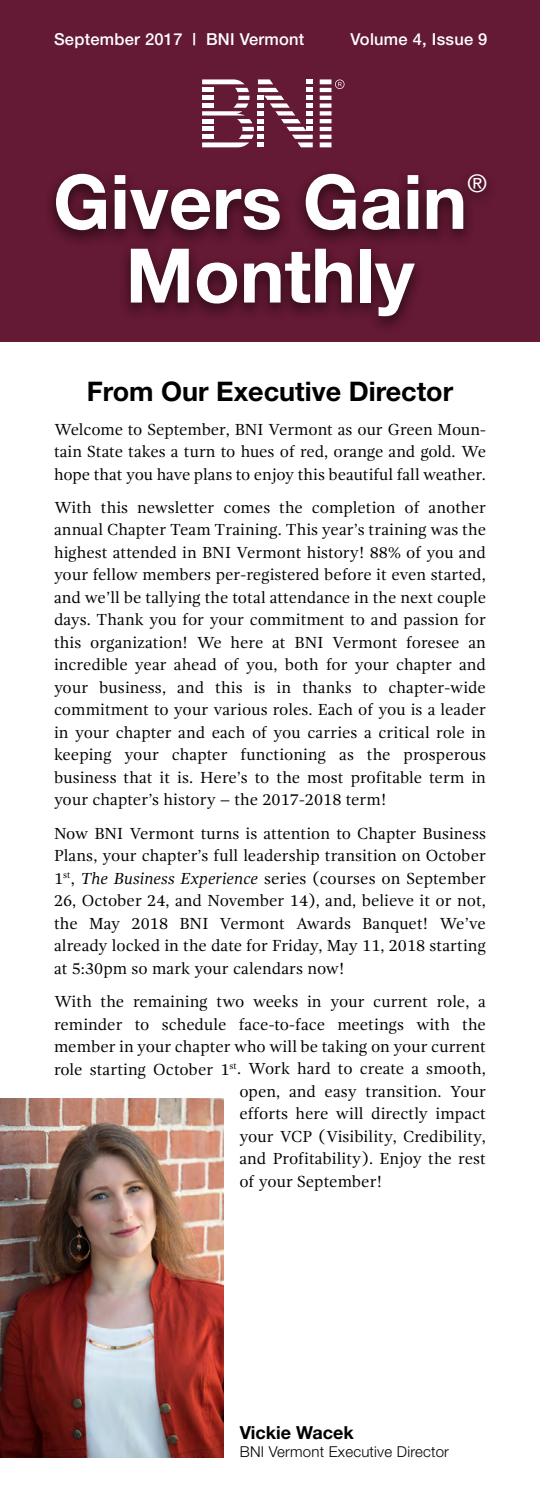
<style>
.page{position:relative;width:540px;height:1512px;background:#fff}
.page>*{position:absolute;margin:0;border:0;box-sizing:border-box;transform-origin:0 0}
.t1{font:700 75.3px "Helvetica Neue";color:#fff}
.t2{font:700 27px "Helvetica Neue";color:#000}
.t3{font:24.45px "Helvetica Neue";color:#fff}
.t4{font:700 18px "Helvetica Neue";color:#000}
.t5{font:16.5px/22.5px "Gandhi Serif";letter-spacing:.005em;color:#000;text-align:justify}
.t6{font:500 16.5px "Helvetica Neue";letter-spacing:.015em;color:#fff}
.t7{font:300 15px "Helvetica Neue";letter-spacing:.015em;color:#000}
.s1{font-style:italic}
</style>
<div class="page">
<div style="left:0;top:0;width:540px;height:341px;background:#641934"></div>
<div style="left:43px;top:167px;width:455px;height:167px;background:#000;opacity:.6"></div>
<svg style="left:320px;top:79px;width:25px;height:68px"></svg>
<svg style="left:202px;top:79px;width:111px;height:68px"></svg>
<img style="left:0;top:1098px;width:223px;height:360px">
<p class="t6" style="left:54px;top:30px;width:252px">September 2017 | BNI Vermont</p>
<p class="t6" style="left:351px;top:30px;width:138px">Volume 4, Issue 9</p>
<h1 class="t1" style="left:53px;top:155px;width:416px">Givers Gain</h1>
<h3 class="t3" style="left:467px;top:168px;width:21px">®</h3>
<h1 class="t1" style="left:126px;top:229px;width:290px">Monthly</h1>
<h2 class="t2" style="left:87px;top:375px;width:368px">From Our Executive Director</h2>
<p class="t5" style="left:54px;top:418px;width:434px">Welcome to September, BNI Vermont as our Green Moun&shy;tain State takes a turn to hues of red, orange and gold. We hope that you have plans to enjoy this beautiful fall weather.</p>
<p class="t5" style="left:54px;top:496px;width:434px">With this newsletter comes the completion of another annual Chapter Team Training. This year’s training was the highest attended in BNI Vermont history! 88% of you and your fellow members per-registered before it even started, and we’ll be tallying the total attendance in the next couple days. Thank you for your commitment to and passion for this organization! We here at BNI Vermont foresee an incredible year ahead of you, both for your chapter and your business, and this is in thanks to chapter-wide commitment to your various roles. Each of you is a leader in your chapter and each of you carries a critical role in keeping your chapter functioning as the prosperous business that it is. Here’s to the most profitable term in your chapter’s history – the 2017-2018 term!</p>
<p class="t5" style="left:54px;top:822px;width:434px">Now BNI Vermont turns is attention to Chapter Business Plans, your chapter’s full leadership transition on October 1<sup>st</sup>, <span class="s1">The Business Experience</span> series (courses on September 26, October 24, and November 14), and, believe it or not, the May 2018 BNI Vermont Awards Banquet! We’ve already locked in the date for Friday, May 11, 2018 starting at 5:30pm so mark your calendars now!</p>
<p class="t5" style="left:54px;top:990px;width:433px">With the remaining two weeks in your current role, a</p>
<p class="t5" style="left:54px;top:1013px;width:433px">reminder to schedule face-to-face meetings with the</p>
<p class="t5" style="left:54px;top:1035px;width:434px">member in your chapter who will be taking on your current</p>
<p class="t5" style="left:54px;top:1058px;width:434px">role starting October 1<sup>st</sup>. Work hard to create a smooth,</p>
<p class="t5" style="left:239px;top:1080px;width:248px">open, and easy transition. Your</p>
<p class="t5" style="left:239px;top:1103px;width:248px">efforts here will directly impact</p>
<p class="t5" style="left:239px;top:1125px;width:248px">your VCP (Visibility, Credibility,</p>
<p class="t5" style="left:239px;top:1148px;width:248px">and Profitability). Enjoy the rest</p>
<p class="t5" style="left:239px;top:1170px;width:144px">of your September!</p>
<p class="t4" style="left:240px;top:1421px;width:115px">Vickie Wacek</p>
<p class="t7" style="left:240px;top:1443px;width:211px">BNI Vermont Executive Director</p>
</div>
